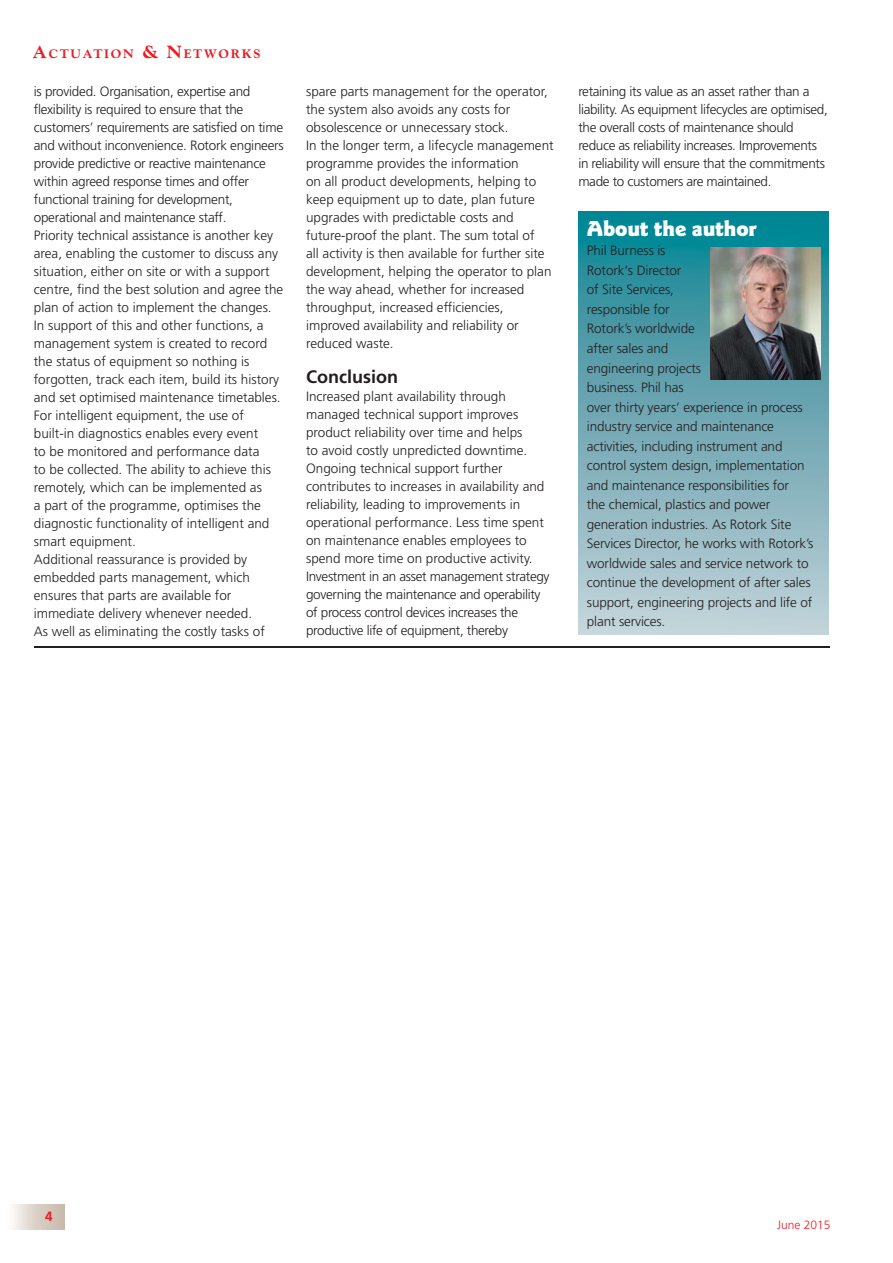
<style>
.page{position:relative;width:893px;height:1263px;background:#fff}
.page>*{position:absolute;margin:0;border:0;box-sizing:border-box;transform-origin:0 0}
.t1{font:900 22.35px "Goudy Sans";letter-spacing:-.01em;color:#fff}
.t2{font:700 18px "Frutiger";color:#231f20}
.t3{font:300 13.5px/18px "Frutiger";color:#231f20}
.t4{font:300 13.5px/18px "Frutiger";letter-spacing:-.025em;color:#231f20}
.t5{font:700 13.5px "Frutiger";color:#ed1c24}
.t6{font:800 12.6px "Goudy";letter-spacing:.145em;color:#ed1c24}
.t7{font:300 12px "Frutiger";color:#ed1c24}
.s1{font-size:18px}
</style>
<div class="page">
<div style="left:5px;top:1204px;width:60px;height:25px;background:linear-gradient(to right,#fcfcfb,#c4b5a6)"></div>
<svg style="left:578px;top:211px;width:250px;height:423px;background:#73acb7"></svg>
<hr style="left:34px;top:646px;width:795px;height:2px;background:#231f20">
<img style="left:710px;top:248px;width:110px;height:131px">
<p class="t6" style="left:33px;top:49px;width:229px"><span class="s1">A</span>CTUATION <span class="s1">&amp; N</span>ETWORKS</p>
<p class="t3" style="left:34px;top:83px;width:251px">is provided. Organisation, expertise and flexibility is required to ensure that the customers’ requirements are satisfied on time and without inconvenience. Rotork engineers provide predictive or reactive maintenance within agreed response times and offer functional training for development, operational and maintenance staff.<br>Priority technical assistance is another key area, enabling the customer to discuss any situation, either on site or with a support centre, find the best solution and agree the plan of action to implement the changes.<br>In support of this and other functions, a management system is created to record the status of equipment so nothing is forgotten, track each item, build its history and set optimised maintenance timetables.<br>For intelligent equipment, the use of built-in diagnostics enables every event<br>to be monitored and performance data<br>to be collected. The ability to achieve this remotely, which can be implemented as<br>a part of the programme, optimises the diagnostic functionality of intelligent and smart equipment.<br>Additional reassurance is provided by embedded parts management, which ensures that parts are available for immediate delivery whenever needed.<br>As well as eliminating the costly tasks of</p>
<p class="t3" style="left:306px;top:83px;width:249px">spare parts management for the operator, the system also avoids any costs for obsolescence or unnecessary stock.<br>In the longer term, a lifecycle management programme provides the information<br>on all product developments, helping to keep equipment up to date, plan future upgrades with predictable costs and future-proof the plant. The sum total of<br>all activity is then available for further site development, helping the operator to plan the way ahead, whether for increased throughput, increased efficiencies, improved availability and reliability or reduced waste.</p>
<h2 class="t2" style="left:306px;top:369px;width:93px">Conclusion</h2>
<p class="t3" style="left:306px;top:388px;width:245px">Increased plant availability through managed technical support improves product reliability over time and helps<br>to avoid costly unpredicted downtime.<br>Ongoing technical support further contributes to increases in availability and reliability, leading to improvements in operational performance. Less time spent on maintenance enables employees to spend more time on productive activity.<br>Investment in an asset management strategy governing the maintenance and operability of process control devices increases the productive life of equipment, thereby</p>
<p class="t4" style="left:578px;top:83px;width:251px">retaining its value as an asset rather than a liability. As equipment lifecycles are optimised, the overall costs of maintenance should reduce as reliability increases. Improvements in reliability will ensure that the commitments made to customers are maintained.</p>
<h1 class="t1" style="left:587px;top:220px;width:172px">About the author</h1>
<p class="t3" style="left:587px;top:242px;width:228px;line-height:19.5px">Phil Burness is<br>Rotork‘s Director<br>of Site Services,<br>responsible for<br>Rotork’s worldwide<br>after sales and<br>engineering projects<br>business. Phil has<br>over thirty years’ experience in process industry service and maintenance activities, including instrument and control system design, implementation and maintenance responsibilities for<br>the chemical, plastics and power generation industries. As Rotork Site<br>Services Director, he works with Rotork’s worldwide sales and service network to continue the development of after sales support, engineering projects and life of plant services.</p>
<p class="t5" style="left:45px;top:1211px;width:9px">4</p>
<p class="t7" style="left:777px;top:1220px;width:55px">June 2015</p>
</div>
